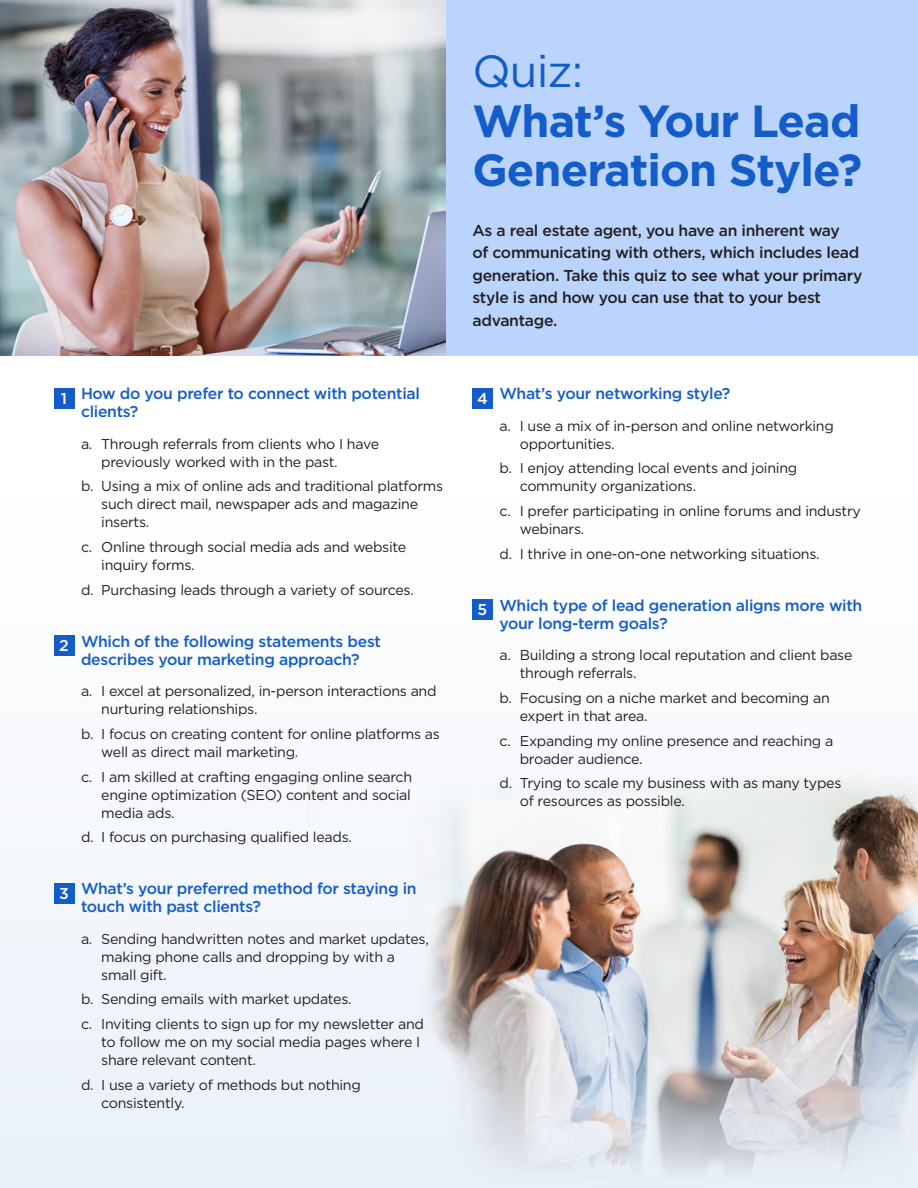
<style>
.page{position:relative;width:918px;height:1188px;background:#fff}
.page>*{position:absolute;margin:0;border:0;box-sizing:border-box;transform-origin:0 0}
.t1{font:700 45px/49.5px "Gotham";letter-spacing:-.02em;color:#145cc7}
.h_--__Question{font:500 15.75px/18px "Gotham";letter-spacing:-.02em;color:#145cc7}
.Gotham_9_5_12{font:500 15.75px/22.5px "Gotham";letter-spacing:-.02em;color:#231f20}
.h_--__Question_copy{font:500 15.75px/18px "Gotham";letter-spacing:-.02em;color:#145cc7}
.t2{font:500 15.75px "Gotham";color:#fff}
.t3{font:14.25px/18px "Gotham";letter-spacing:-.02em;color:#231f20}
.s1{font-weight:400}
</style>
<div class="page">
<div style="left:0;top:497px;width:918px;height:691px;background:linear-gradient(to right,#f4f7fc,#fdfefe)"></div>
<img style="left:307px;top:770px;width:611px;height:418px">
<div style="left:446px;top:0;width:472px;height:356px;background:#bad4fd"></div>
<img style="left:0;top:0;width:446px;height:356px">
<div style="left:54px;top:388px;width:20px;height:20px;background:#145cc7"></div>
<div style="left:54px;top:636px;width:20px;height:20px;background:#145cc7"></div>
<div style="left:54px;top:883px;width:20px;height:20px;background:#145cc7"></div>
<div style="left:472px;top:388px;width:21px;height:20px;background:#145cc7"></div>
<div style="left:472px;top:600px;width:21px;height:20px;background:#145cc7"></div>
<p class="t2" style="left:61px;top:388px;width:8px">1</p>
<p class="t2" style="left:59px;top:635px;width:11px">2</p>
<p class="t2" style="left:59px;top:883px;width:11px">3</p>
<p class="h_--__Question_copy" style="left:81px;top:384px;width:341px">How do you prefer to connect with potential clients?</p>
<p class="t3" style="left:101px;top:434px;width:279px;text-indent:-20px">a. Through referrals from clients who I have previously worked with in the past.</p>
<p class="t3" style="left:101px;top:477px;width:343px;text-indent:-20px">b. Using a mix of online ads and traditional platforms such direct mail, newspaper ads and magazine inserts.</p>
<p class="t3" style="left:101px;top:538px;width:307px;text-indent:-20px">c. Online through social media ads and website inquiry forms.</p>
<p class="t3" style="left:81px;top:581px;width:334px">d. Purchasing leads through a variety of sources.</p>
<p class="h_--__Question" style="left:81px;top:632px;width:301px">Which of the following statements best describes your marketing approach?</p>
<p class="t3" style="left:101px;top:682px;width:337px;text-indent:-20px">a. I excel at personalized, in-person interactions and nurturing relationships.</p>
<p class="t3" style="left:101px;top:725px;width:340px;text-indent:-20px">b. I focus on creating content for online platforms as well as direct mail marketing.</p>
<p class="t3" style="left:101px;top:767px;width:313px;text-align:justify;text-indent:-20px">c. I am skilled at crafting engaging online search engine optimization (SEO) content and social media ads.</p>
<p class="t3" style="left:81px;top:828px;width:273px">d. I focus on purchasing qualified leads.</p>
<p class="h_--__Question" style="left:81px;top:879px;width:337px">What’s your preferred method for staying in touch with past clients?</p>
<p class="t3" style="left:101px;top:929px;width:329px;text-indent:-20px">a. Sending handwritten notes and market updates, making phone calls and dropping by with a small gift.</p>
<p class="t3" style="left:81px;top:990px;width:272px">b. Sending emails with market updates.</p>
<p class="t3" style="left:101px;top:1015px;width:324px;text-indent:-20px">c. Inviting clients to sign up for my newsletter and to follow me on my social media pages where I share relevant content.</p>
<p class="t3" style="left:101px;top:1076px;width:261px;text-indent:-20px">d. I use a variety of methods but nothing consistently.</p>
<p class="t1" style="left:472px;top:47px;width:391px"><span class="s1">Quiz:<br></span>What’s Your Lead<br>Generation Style?</p>
<p class="Gotham_9_5_12" style="left:472px;top:219px;width:391px">As a real estate agent, you have an inherent way<br>of communicating with others, which includes lead generation. Take this quiz to see what your primary style is and how you can use that to your best advantage.</p>
<p class="t2" style="left:477px;top:388px;width:12px">4</p>
<p class="t2" style="left:478px;top:600px;width:11px">5</p>
<p class="h_--__Question" style="left:500px;top:384px;width:232px">What’s your networking style?</p>
<p class="t3" style="left:520px;top:416px;width:316px;text-indent:-20px">a. I use a mix of in-person and online networking opportunities.</p>
<p class="t3" style="left:520px;top:459px;width:279px;text-indent:-20px">b. I enjoy attending local events and joining community organizations.</p>
<p class="t3" style="left:520px;top:502px;width:343px;text-indent:-20px">c. I prefer participating in online forums and industry webinars.</p>
<p class="t3" style="left:500px;top:545px;width:322px">d. I thrive in one-on-one networking situations.</p>
<p class="h_--__Question" style="left:500px;top:596px;width:364px">Which type of lead generation aligns more with your long-term goals?</p>
<p class="t3" style="left:520px;top:646px;width:334px;text-indent:-20px">a. Building a strong local reputation and client base through referrals.</p>
<p class="t3" style="left:520px;top:689px;width:312px;text-indent:-20px">b. Focusing on a niche market and becoming an expert in that area.</p>
<p class="t3" style="left:520px;top:731px;width:315px;text-indent:-20px">c. Expanding my online presence and reaching a broader audience.</p>
<p class="t3" style="left:520px;top:774px;width:323px;text-indent:-20px">d. Trying to scale my business with as many types of resources as possible.</p>
</div>
